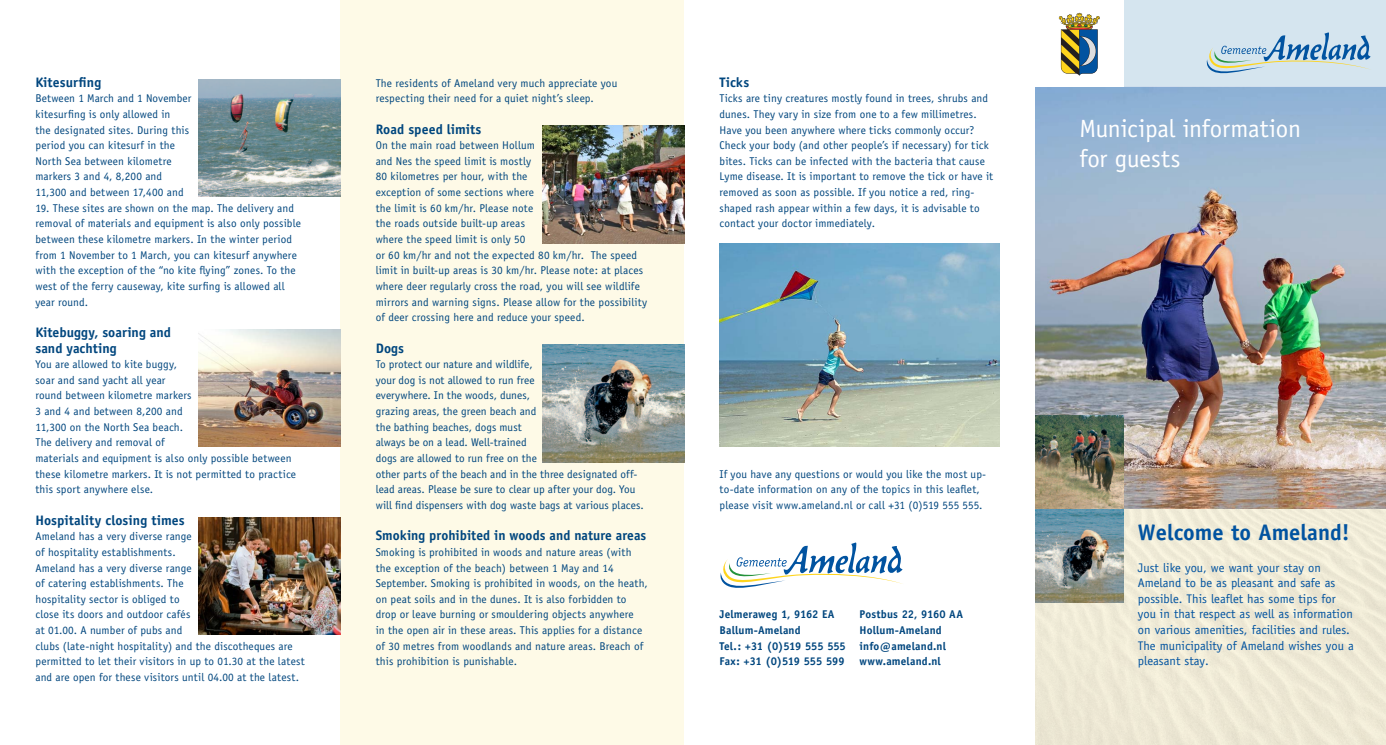
<style>
.page{position:relative;width:1386px;height:745px;background:#fff}
.page>*{position:absolute;margin:0;border:0;box-sizing:border-box;transform-origin:0 0}
.t1{font:25px/30px "Officina Sans";letter-spacing:-.01em;color:#fff}
.t2{font:700 22.5px "Officina Sans";color:#0153a0}
.t3{font:700 13.75px/15.6px "Officina Sans";color:#00467e}
.t4{font:12.5px/15.6px "Officina Sans";color:#0153a0}
.t5{font:11.25px/15.6px "Officina Sans";letter-spacing:.01em;color:#00467e}
.t6{font:700 11.25px/15.6px "Officina Sans";letter-spacing:.01em;color:#00467e}
</style>
<div class="page">
<img style="left:1035px;top:508px;width:350px;height:236px">
<img style="left:1035px;top:86px;width:350px;height:422px">
<div style="left:340px;top:0;width:344px;height:744px;background:#fefae7"></div>
<svg style="left:720px;top:542px;width:183px;height:46px"></svg>
<img style="left:198px;top:329px;width:142px;height:117px">
<img style="left:198px;top:79px;width:142px;height:117px">
<img style="left:542px;top:126px;width:142px;height:117px">
<img style="left:542px;top:345px;width:142px;height:116px">
<img style="left:198px;top:517px;width:142px;height:116px">
<svg style="left:1058px;top:13px;width:41px;height:63px"></svg>
<div style="left:1123px;top:0;width:262px;height:86px;background:#d5e5ef"></div>
<img style="left:1035px;top:415px;width:88px;height:187px">
<svg style="left:1206px;top:32px;width:165px;height:42px"></svg>
<img style="left:719px;top:243px;width:280px;height:203px">
<p class="t3" style="left:35px;top:74px;width:67px">Kitesurfing</p>
<p class="t5" style="left:35px;top:91px;width:157px">Between 1 March and 1 November kitesurfing is only allowed in<br>the designated sites. During this period you can kitesurf in the<br>North Sea between kilometre markers 3 and 4, 8,200 and<br>11,300 and between 17,400 and</p>
<p class="t5" style="left:35px;top:200px;width:267px">19. These sites are shown on the map. The delivery and removal of materials and equipment is also only possible between these kilometre markers. In the winter period from 1 November to 1 March, you can kitesurf anywhere with the exception of the “no kite flying” zones. To the west of the ferry causeway, kite surfing is allowed all year round.</p>
<p class="t3" style="left:35px;top:324px;width:137px">Kitebuggy, soaring and sand yachting</p>
<p class="t5" style="left:35px;top:356px;width:262px">You are allowed to kite buggy,<br>soar and sand yacht all year<br>round between kilometre markers<br>3 and 4 and between 8,200 and<br>11,300 on the North Sea beach.<br>The delivery and removal of<br>materials and equipment is also only possible between these kilometre markers. It is not permitted to practice this sport anywhere else.</p>
<p class="t3" style="left:35px;top:511px;width:151px">Hospitality closing times</p>
<p class="t5" style="left:35px;top:528px;width:271px">Ameland has a very diverse range<br>of hospitality establishments.<br>Ameland has a very diverse range<br>of catering establishments. The<br>hospitality sector is obliged to<br>close its doors and outdoor cafés<br>at 01.00. A number of pubs and<br>clubs (late-night hospitality) and the discotheques are permitted to let their visitors in up to 01.30 at the latest and are open for these visitors until 04.00 at the latest.</p>
<p class="t5" style="left:376px;top:75px;width:243px">The residents of Ameland very much appreciate you respecting their need for a quiet night’s sleep.</p>
<p class="t3" style="left:376px;top:121px;width:107px">Road speed limits</p>
<p class="t5" style="left:376px;top:137px;width:273px">On the main road between Hollum<br>and Nes the speed limit is mostly<br>80 kilometres per hour, with the<br>exception of some sections where<br>the limit is 60 km/hr. Please note<br>the roads outside built-up areas<br>where the speed limit is only 50<br>or 60 km/hr and not the expected 80 km/hr. The speed limit in built-up areas is 30 km/hr. Please note: at places where deer regularly cross the road, you will see wildlife mirrors and warning signs. Please allow for the possibility of deer crossing here and reduce your speed.</p>
<p class="t3" style="left:376px;top:339px;width:30px">Dogs</p>
<p class="t5" style="left:376px;top:356px;width:269px">To protect our nature and wildlife,<br>your dog is not allowed to run free<br>everywhere. In the woods, dunes,<br>grazing areas, the green beach and<br>the bathing beaches, dogs must<br>always be on a lead. Well-trained<br>dogs are allowed to run free on the<br>other parts of the beach and in the three designated off&shy;lead areas. Please be sure to clear up after your dog. You will find dispensers with dog waste bags at various places.</p>
<p class="t3" style="left:376px;top:527px;width:272px">Smoking prohibited in woods and nature areas</p>
<p class="t5" style="left:376px;top:544px;width:273px">Smoking is prohibited in woods and nature areas (with the exception of the beach) between 1 May and 14<br>September. Smoking is prohibited in woods, on the heath, on peat soils and in the dunes. It is also forbidden to drop or leave burning or smouldering objects anywhere<br>in the open air in these areas. This applies for a distance of 30 metres from woodlands and nature areas. Breach of this prohibition is punishable.</p>
<p class="t3" style="left:719px;top:74px;width:31px">Ticks</p>
<p class="t5" style="left:719px;top:91px;width:275px">Ticks are tiny creatures mostly found in trees, shrubs and dunes. They vary in size from one to a few millimetres.<br>Have you been anywhere where ticks commonly occur?<br>Check your body (and other people’s if necessary) for tick bites. Ticks can be infected with the bacteria that cause Lyme disease. It is important to remove the tick or have it removed as soon as possible. If you notice a red, ring&shy;shaped rash appear within a few days, it is advisable to contact your doctor immediately.</p>
<p class="t5" style="left:719px;top:466px;width:268px">If you have any questions or would you like the most up&shy;to-date information on any of the topics in this leaflet, please visit www.ameland.nl or call +31 (0)519 555 555.</p>
<p class="t6" style="left:719px;top:606px;width:128px">Jelmeraweg 1, 9162 EA<br>Ballum-Ameland<br>Tel.: +31 (0)519 555 555<br>Fax: +31 (0)519 555 599</p>
<p class="t6" style="left:859px;top:606px;width:105px">Postbus 22, 9160 AA<br>Hollum-Ameland info@ameland.nl www.ameland.nl</p>
<h1 class="t1" style="left:1079px;top:113px;width:223px">Municipal information for guests</h1>
<h2 class="t2" style="left:1137px;top:518px;width:213px">Welcome to Ameland!</h2>
<p class="t4" style="left:1137px;top:559px;width:217px">Just like you, we want your stay on Ameland to be as pleasant and safe as possible. This leaflet has some tips for you in that respect as well as information on various amenities, facilities and rules.<br>The municipality of Ameland wishes you a pleasant stay.</p>
</div>
